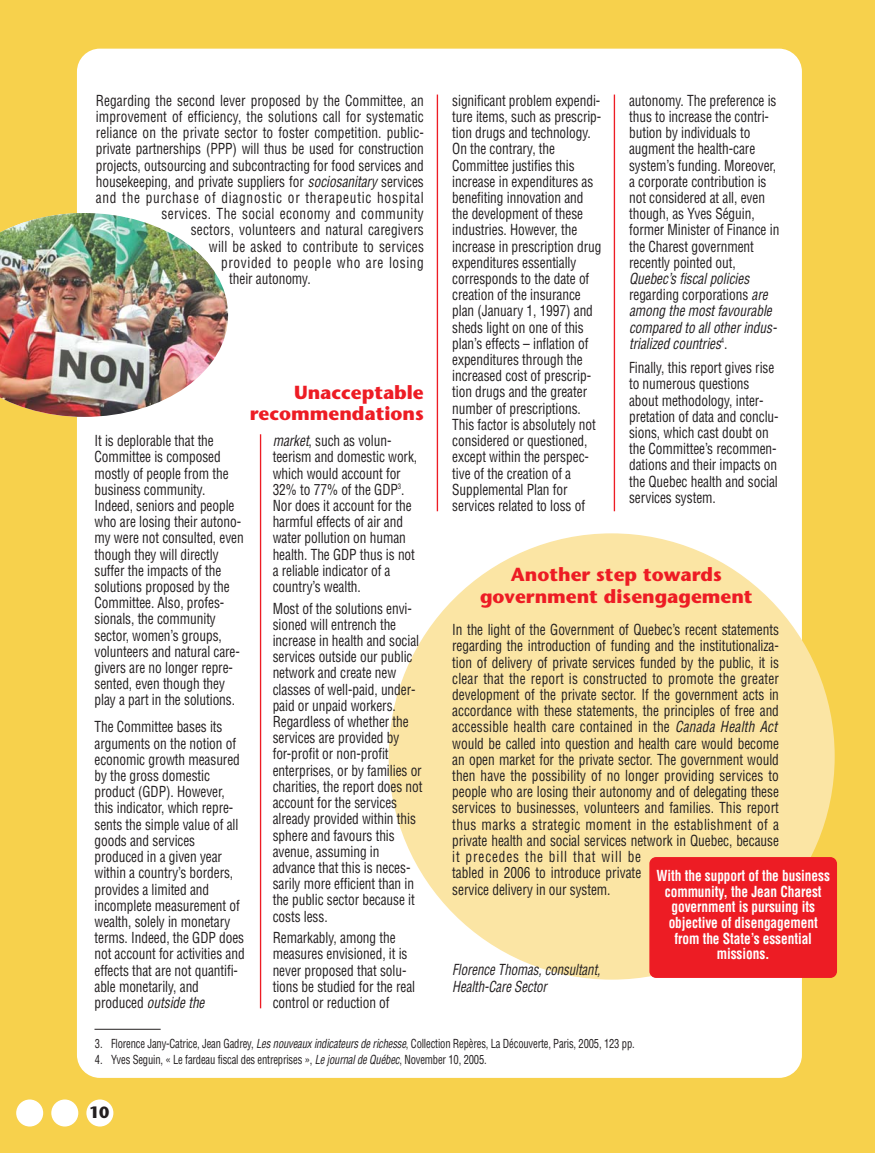
<style>
.page{position:relative;width:877px;height:1153px;background:#fff}
.page>*{position:absolute;margin:0;border:0;box-sizing:border-box;transform-origin:0 0}
.t1{font:700 18.9px/21.6px "Stone Sans";color:#ed1c24;text-align:right}
.t2{font:700 16.2px "Stone Sans";color:#231f20}
.t3{font:condensed 14.85px/16.2px "Helvetica";letter-spacing:-.005em;color:#231f20;scale:.9 1}
.t4{font:700 condensed 14.85px/15.6px "Helvetica";letter-spacing:-.005em;color:#fff;text-align:center;scale:.9 1}
.t5{font:italic condensed 14.85px/16.2px "Helvetica";letter-spacing:-.005em;color:#231f20;scale:.9 1}
.t6{font:condensed 14.85px "Helvetica";letter-spacing:.015em;color:#231f20;scale:.9 1}
.t7{font:condensed 14.85px "Helvetica";letter-spacing:.055em;color:#231f20;scale:.9 1}
.t8{font:italic condensed 14.85px/16.2px "Helvetica";letter-spacing:-.005em;color:#231f20;scale:.87 1}
.t9{font:condensed 14.85px "Helvetica";letter-spacing:.03em;color:#231f20;scale:.9 1}
.t10{font:condensed 14.85px "Helvetica";letter-spacing:.045em;color:#231f20;scale:.9 1}
.t11{font:condensed 12.15px "Helvetica";letter-spacing:-.015em;color:#231f20;scale:.87 1}
.s1{font-style:italic}
.s2{font-style:normal}
</style>
<div class="page">
<div style="left:0;top:0;width:875px;height:1152px;background:#f7d14c"></div>
<div style="left:77px;top:49px;width:725px;height:1028px;background:#fff;border-radius:23px"></div>
<div style="left:86px;top:1099px;width:27px;height:27px;background:#fff;border-radius:50%"></div>
<div style="left:51px;top:1099px;width:27px;height:27px;background:#fff;border-radius:50%"></div>
<div style="left:16px;top:1099px;width:27px;height:27px;background:#fff;border-radius:50%"></div>
<img style="left:0;top:213px;width:228px;height:204px">
<hr style="left:437px;top:95px;width:1px;height:416px;background:#ed1c24">
<hr style="left:614px;top:95px;width:1px;height:416px;background:#ed1c24">
<hr style="left:260px;top:434px;width:1px;height:574px;background:#ed1c24">
<div style="left:389px;top:533px;width:446px;height:446px;background:#fbe5a4;border-radius:50%"></div>
<hr style="left:94px;top:1028px;width:67px;height:1px;background:#231f20">
<div style="left:649px;top:857px;width:188px;height:120px;background:#ed1c24;border-radius:7px"></div>
<p class="t3" style="left:96px;top:93px;width:366px">Regarding the second lever proposed by the Committee, an</p>
<p class="t3" style="left:96px;top:110px;width:366px">improvement of efficiency, the solutions call for systematic</p>
<p class="t3" style="left:96px;top:126px;width:366px">reliance on the private sector to foster competition. public-</p>
<p class="t3" style="left:96px;top:142px;width:366px">private partnerships (PPP) will thus be used for construction</p>
<p class="t3" style="left:96px;top:158px;width:366px">projects, outsourcing and subcontracting for food services and</p>
<p class="t3" style="left:96px;top:174px;width:366px">housekeeping, and private suppliers for <span class="s1">sociosanitary</span> services</p>
<p class="t7" style="left:96px;top:192px;width:366px">and the purchase of diagnostic or therapeutic hospital</p>
<p class="t9" style="left:161px;top:208px;width:293px">services. The social economy and community</p>
<p class="t6" style="left:191px;top:224px;width:260px">sectors, volunteers and natural caregivers</p>
<p class="t6" style="left:209px;top:240px;width:240px">will be asked to contribute to services</p>
<p class="t10" style="left:221px;top:257px;width:227px">provided to people who are losing</p>
<p class="t3" style="left:229px;top:272px;width:92px">their autonomy.</p>
<p class="t3" style="left:452px;top:93px;width:167px">significant problem expendi&shy;ture items, such as prescrip&shy;tion drugs and technology.<br>On the contrary, the<br>Committee justifies this increase in expenditures as benefiting innovation and the development of these industries. However, the increase in prescription drug expenditures essentially corresponds to the date of creation of the insurance plan (January 1, 1997) and sheds light on one of this plan’s effects – inflation of expenditures through the increased cost of prescrip&shy;tion drugs and the greater number of prescriptions.<br>This factor is absolutely not considered or questioned, except within the perspec&shy;tive of the creation of a<br>Supplemental Plan for services related to loss of</p>
<p class="t3" style="left:629px;top:93px;width:168px">autonomy. The preference is thus to increase the contri&shy;bution by individuals to augment the health-care system’s funding. Moreover, a corporate contribution is not considered at all, even though, as Yves Séguin, former Minister of Finance in the Charest government recently pointed out,</p>
<p class="t5" style="left:629px;top:272px;width:166px">Quebec’s fiscal policies <span class="s2">regarding corporations</span> are among the most favourable compared to all other indus&shy;trialized countries<sup>4</sup><span class="s2">.</span></p>
<p class="t3" style="left:629px;top:361px;width:168px">Finally, this report gives rise to numerous questions about methodology, inter&shy;pretation of data and conclu&shy;sions, which cast doubt on the Committee’s recommen&shy;dations and their impacts on the Quebec health and social services system.</p>
<p class="t1" style="left:250px;top:383px;width:175px">Unacceptable recommendations</p>
<p class="t3" style="left:94px;top:434px;width:167px">It is deplorable that the<br>Committee is composed mostly of people from the business community.<br>Indeed, seniors and people who are losing their autono&shy;my were not consulted, even though they will directly suffer the impacts of the solutions proposed by the<br>Committee. Also, profes&shy;sionals, the community sector, women’s groups, volunteers and natural care&shy;givers are no longer repre&shy;sented, even though they play a part in the solutions.</p>
<p class="t3" style="left:94px;top:720px;width:168px">The Committee bases its arguments on the notion of economic growth measured by the gross domestic product (GDP). However, this indicator, which repre&shy;sents the simple value of all goods and services produced in a given year within a country’s borders, provides a limited and incomplete measurement of wealth, solely in monetary terms. Indeed, the GDP does not account for activities and effects that are not quantifi&shy;able monetarily, and produced <span class="s1">outside the</span></p>
<p class="t3" style="left:273px;top:434px;width:162px"><span class="s1">market</span>, such as volun&shy;teerism and domestic work, which would account for<br>32% to 77% of the GDP<sup>3</sup>.<br>Nor does it account for the harmful effects of air and water pollution on human health. The GDP thus is not a reliable indicator of a country’s wealth.</p>
<p class="t3" style="left:273px;top:601px;width:168px">Most of the solutions envi&shy;sioned will entrench the increase in health and social services outside our public network and create new classes of well-paid, under&shy;paid or unpaid workers.<br>Regardless of whether the services are provided by for-profit or non-profit enterprises, or by families or charities, the report does not account for the services already provided within this sphere and favours this avenue, assuming in advance that this is neces&shy;sarily more efficient than in the public sector because it costs less.</p>
<p class="t3" style="left:273px;top:930px;width:160px">Remarkably, among the measures envisioned, it is never proposed that solu&shy;tions be studied for the real control or reduction of</p>
<p class="t11" style="left:95px;top:1038px;width:622px">3. Florence Jany-Catrice, Jean Gadrey, <span class="s1">Les nouveaux indicateurs de richesse</span>, Collection Repères, La Découverte, Paris, 2005, 123 pp.</p>
<p class="t11" style="left:95px;top:1054px;width:452px">4. Yves Seguin, « Le fardeau fiscal des entreprises », <span class="s1">Le journal de Québec</span>, November 10, 2005.</p>
<p class="t1" style="left:480px;top:566px;width:274px;text-align:center">Another step towards government disengagement</p>
<p class="t3" style="left:452px;top:623px;width:365px">In the light of the Government of Quebec’s recent statements regarding the introduction of funding and the institutionaliza&shy;tion of delivery of private services funded by the public, it is clear that the report is constructed to promote the greater development of the private sector. If the government acts in accordance with these statements, the principles of free and accessible health care contained in the <span class="s1">Canada Health Act </span>would be called into question and health care would become an open market for the private sector. The government would then have the possibility of no longer providing services to people who are losing their autonomy and of delegating these services to businesses, volunteers and families. This report thus marks a strategic moment in the establishment of a private health and social services network in Quebec, because it precedes the bill that will be<br>tabled in 2006 to introduce private<br>service delivery in our system.</p>
<p class="t4" style="left:656px;top:869px;width:194px">With the support of the business community, the Jean Charest government is pursuing its objective of disengagement from the State’s essential missions.</p>
<p class="t8" style="left:452px;top:963px;width:172px">Florence Thomas, consultant,<br>Health-Care Sector</p>
<p class="t2" style="left:89px;top:1106px;width:22px">10</p>
</div>
